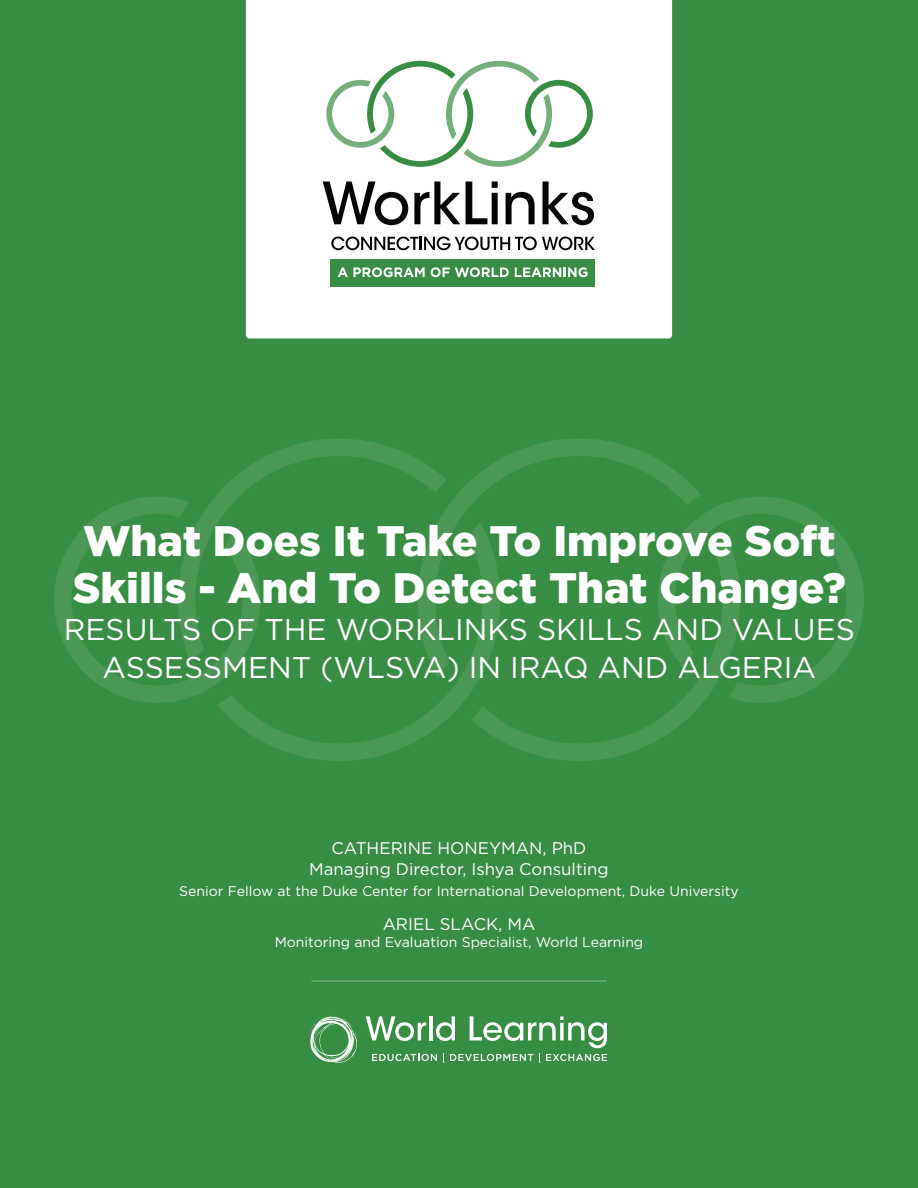
<style>
.page{position:relative;width:918px;height:1188px;background:#378d41}
.page>*{position:absolute;margin:0;border:0;box-sizing:border-box;transform-origin:0 0}
.t1{font:900 42.6px/46.5px "Gotham";color:#fff}
.t2{font:30px/37.5px "Gotham";color:#fff;text-align:center}
.t3{font:16.8px "Gotham";color:#fff}
.t4{font:14.1px "Gotham";color:#fff}
</style>
<div class="page">
<div style="left:246px;top:0;width:426px;height:338px;background:#fff"></div>
<svg style="left:310px;top:1016px;width:47px;height:47px"></svg>
<svg style="left:366px;top:1016px;width:241px;height:46px"></svg>
<div style="left:331px;top:259px;width:264px;height:27px;background:#378d41"></div>
<svg style="left:323px;top:181px;width:85px;height:44px;background:#9e9f9e"></svg>
<svg style="left:414px;top:181px;width:46px;height:43px;background:#a3a4a3"></svg>
<svg style="left:466px;top:181px;width:32px;height:43px"></svg>
<svg style="left:506px;top:192px;width:29px;height:32px"></svg>
<svg style="left:543px;top:181px;width:51px;height:44px;background:#a0a09f"></svg>
<svg style="left:326px;top:61px;width:267px;height:106px;background:#dfece1"></svg>
<svg style="left:331px;top:237px;width:264px;height:13px;background:#a0a1a0"></svg>
<svg style="left:338px;top:267px;width:87px;height:10px"></svg>
<svg style="left:431px;top:267px;width:78px;height:10px"></svg>
<svg style="left:515px;top:267px;width:72px;height:10px"></svg>
<hr style="left:311px;top:980px;width:296px;height:2px;background:#fff">
<svg style="left:54px;top:497px;width:163px;height:206px"></svg>
<svg style="left:178px;top:439px;width:240px;height:221px"></svg>
<svg style="left:217px;top:522px;width:254px;height:239px"></svg>
<svg style="left:418px;top:439px;width:283px;height:239px"></svg>
<svg style="left:471px;top:540px;width:231px;height:221px"></svg>
<svg style="left:658px;top:497px;width:206px;height:206px"></svg>
<p class="t1" style="left:73px;top:517px;width:775px">What Does It Take To Improve Soft<br>Skills - And To Detect That Change?</p>
<p class="t2" style="left:64px;top:610px;width:793px">RESULTS OF THE WORKLINKS SKILLS AND VALUES<br>ASSESSMENT (WLSVA) IN IRAQ AND ALGERIA</p>
<p class="t3" style="left:332px;top:838px;width:256px">CATHERINE HONEYMAN, PhD</p>
<p class="t3" style="left:309px;top:858px;width:301px">Managing Director, Ishya Consulting</p>
<p class="t4" style="left:179px;top:881px;width:561px">Senior Fellow at the Duke Center for International Development, Duke University</p>
<p class="t3" style="left:383px;top:913px;width:154px">ARIEL SLACK, MA</p>
<p class="t4" style="left:275px;top:933px;width:370px">Monitoring and Evaluation Specialist, World Learning</p>
</div>
